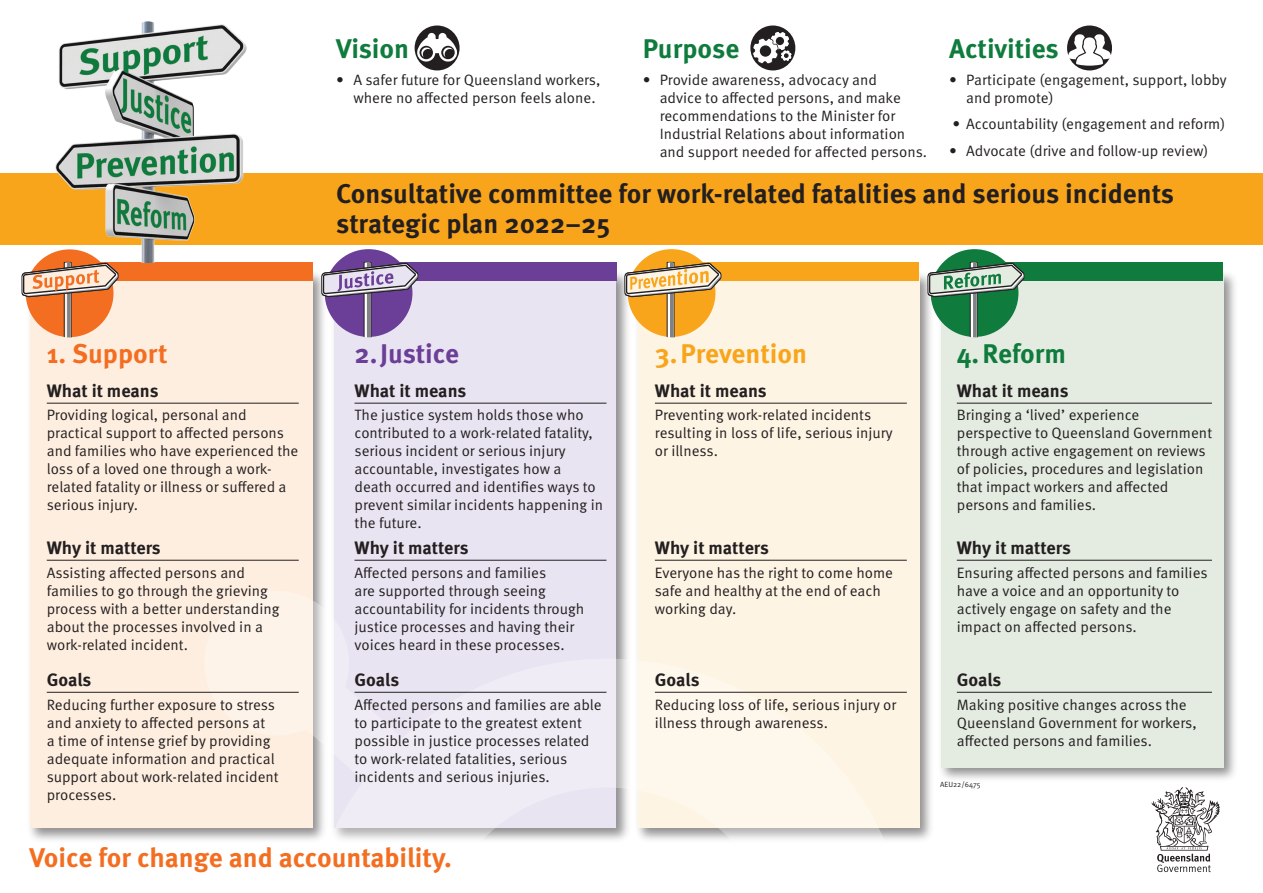
<style>
.page{position:relative;width:1263px;height:893px;background:#fff}
.page>*{position:absolute;margin:0;border:0;box-sizing:border-box;transform-origin:0 0}
.t1{font:700 27px/30px "Meta Pro";color:#231f20}
.t2{font:700 27px "Meta Pro";color:#f36e21}
.t3{font:700 27px "Meta Pro";color:#0f7b3d}
.t4{font:700 27px "Meta Pro";color:#f9a51b}
.t5{font:700 27px "Meta Pro";color:#6b3e98}
.t6{font:700 18px "Meta Pro";color:#231f20}
.t7{font:15px/18px "Meta Pro Norm";color:#231f20}
.t8{font:7.5px "Meta Pro Norm";color:#231f20}
</style>
<div class="page">
<div style="left:0;top:173px;width:1263px;height:72px;background:#f9a51b"></div>
<img style="left:910px;top:273px;width:21px;height:567px">
<div style="left:638px;top:274px;width:281px;height:554px;background:#fef4e4"></div>
<img style="left:941px;top:273px;width:294px;height:506px">
<div style="left:941px;top:273px;width:282px;height:495px;background:#e4ebe1"></div>
<img style="left:616px;top:267px;width:12px;height:324px">
<div style="left:334px;top:273px;width:282px;height:555px;background:#e9e4f1"></div>
<img style="left:30px;top:273px;width:294px;height:567px">
<div style="left:31px;top:273px;width:282px;height:555px;background:#feeee0"></div>
<div style="left:47px;top:262px;width:266px;height:19px;background:#f36e21"></div>
<div style="left:357px;top:262px;width:259px;height:19px;background:#6b3e98"></div>
<div style="left:325px;top:249px;width:87px;height:88px;background:#6b3e98;border-radius:50%"></div>
<div style="left:658px;top:262px;width:261px;height:19px;background:#f9a51b"></div>
<div style="left:628px;top:249px;width:87px;height:88px;background:#f9a51b;border-radius:50%"></div>
<div style="left:952px;top:262px;width:271px;height:19px;background:#0f7b3d"></div>
<div style="left:931px;top:249px;width:87px;height:88px;background:#0f7b3d;border-radius:50%"></div>
<svg style="left:204px;top:591px;width:706px;height:249px"></svg>
<hr style="left:47px;top:403px;width:252px;height:1px;background:#231f20">
<hr style="left:47px;top:560px;width:252px;height:1px;background:#231f20">
<hr style="left:47px;top:692px;width:252px;height:1px;background:#231f20">
<hr style="left:354px;top:403px;width:252px;height:1px;background:#231f20">
<hr style="left:354px;top:560px;width:252px;height:1px;background:#231f20">
<hr style="left:354px;top:692px;width:252px;height:1px;background:#231f20">
<hr style="left:655px;top:403px;width:252px;height:1px;background:#231f20">
<hr style="left:655px;top:560px;width:252px;height:1px;background:#231f20">
<hr style="left:655px;top:692px;width:252px;height:1px;background:#231f20">
<hr style="left:957px;top:403px;width:255px;height:1px;background:#231f20">
<hr style="left:957px;top:560px;width:255px;height:1px;background:#231f20">
<hr style="left:957px;top:692px;width:255px;height:1px;background:#231f20">
<svg style="left:22px;top:262px;width:97px;height:75px"></svg>
<svg style="left:321px;top:262px;width:97px;height:75px"></svg>
<svg style="left:624px;top:262px;width:97px;height:75px"></svg>
<svg style="left:927px;top:262px;width:97px;height:75px"></svg>
<svg style="left:1151px;top:787px;width:69px;height:85px"></svg>
<img style="left:39px;top:21px;width:208px;height:241px">
<div style="left:1067px;top:26px;width:45px;height:44px;background:#231f20;border-radius:50%"></div>
<svg style="left:1068px;top:34px;width:43px;height:32px"></svg>
<div style="left:750px;top:26px;width:45px;height:44px;background:#231f20;border-radius:50%"></div>
<svg style="left:752px;top:32px;width:39px;height:32px"></svg>
<svg style="left:759px;top:44px;width:13px;height:14px"></svg>
<div style="left:760px;top:45px;width:11px;height:12px;background:#231f20;border-radius:50%"></div>
<div style="left:415px;top:26px;width:45px;height:44px;background:#231f20;border-radius:50%"></div>
<svg style="left:416px;top:33px;width:41px;height:31px"></svg>
<h1 class="t3" style="left:336px;top:28px;width:74px">Vision</h1>
<p class="t7" style="left:353px;top:70px;width:249px;text-indent:-17px">• A safer future for Queensland workers, where no affected person feels alone.</p>
<h1 class="t3" style="left:643px;top:28px;width:98px">Purpose</h1>
<p class="t7" style="left:660px;top:70px;width:269px;text-indent:-17px">• Provide awareness, advocacy and<br>advice to affected persons, and make recommendations to the Minister for Industrial Relations about information and support needed for affected persons.</p>
<h1 class="t3" style="left:949px;top:28px;width:111px">Activities</h1>
<p class="t7" style="left:966px;top:70px;width:262px;text-indent:-17px">• Participate (engagement, support, lobby and promote)</p>
<p class="t7" style="left:952px;top:114px;width:274px">• Accountability (engagement and reform)</p>
<p class="t7" style="left:949px;top:141px;width:261px">• Advocate (drive and follow-up review)</p>
<h1 class="t1" style="left:336px;top:177px;width:839px">Consultative committee for work-related fatalities and serious incidents strategic plan 2022–25</h1>
<h1 class="t2" style="left:47px;top:332px;width:122px">1. Support</h1>
<p class="t6" style="left:47px;top:377px;width:113px">What it means</p>
<p class="t7" style="left:47px;top:405px;width:253px">Providing logical, personal and practical support to affected persons and families who have experienced the loss of a loved one through a work&shy;related fatality or illness or suffered a serious injury.</p>
<p class="t6" style="left:47px;top:534px;width:116px">Why it matters</p>
<p class="t7" style="left:47px;top:562px;width:234px">Assisting affected persons and families to go through the grieving process with a better understanding about the processes involved in a work-related incident.</p>
<p class="t6" style="left:47px;top:666px;width:46px">Goals</p>
<p class="t7" style="left:47px;top:694px;width:233px">Reducing further exposure to stress and anxiety to affected persons at<br>a time of intense grief by providing adequate information and practical support about work-related incident processes.</p>
<h1 class="t5" style="left:354px;top:332px;width:106px">2.Justice</h1>
<p class="t6" style="left:354px;top:377px;width:113px">What it means</p>
<p class="t7" style="left:354px;top:405px;width:250px">The justice system holds those who contributed to a work-related fatality, serious incident or serious injury accountable, investigates how a<br>death occurred and identifies ways to prevent similar incidents happening in the future.</p>
<p class="t6" style="left:354px;top:534px;width:116px">Why it matters</p>
<p class="t7" style="left:354px;top:562px;width:231px">Affected persons and families<br>are supported through seeing accountability for incidents through justice processes and having their voices heard in these processes.</p>
<p class="t6" style="left:354px;top:666px;width:46px">Goals</p>
<p class="t7" style="left:354px;top:694px;width:249px">Affected persons and families are able to participate to the greatest extent possible in justice processes related to work-related fatalities, serious incidents and serious injuries.</p>
<h1 class="t4" style="left:655px;top:332px;width:154px">3.Prevention</h1>
<p class="t6" style="left:655px;top:377px;width:113px">What it means</p>
<p class="t7" style="left:655px;top:405px;width:239px">Preventing work-related incidents resulting in loss of life, serious injury or illness.</p>
<p class="t6" style="left:655px;top:534px;width:116px">Why it matters</p>
<p class="t7" style="left:655px;top:562px;width:240px">Everyone has the right to come home safe and healthy at the end of each working day.</p>
<p class="t6" style="left:655px;top:666px;width:46px">Goals</p>
<p class="t7" style="left:655px;top:694px;width:243px">Reducing loss of life, serious injury or illness through awareness.</p>
<h1 class="t3" style="left:957px;top:332px;width:111px">4.Reform</h1>
<p class="t6" style="left:957px;top:377px;width:113px">What it means</p>
<p class="t7" style="left:957px;top:405px;width:257px">Bringing a ‘lived’ experience perspective to Queensland Government through active engagement on reviews of policies, procedures and legislation that impact workers and affected persons and families.</p>
<p class="t6" style="left:957px;top:534px;width:116px">Why it matters</p>
<p class="t7" style="left:957px;top:562px;width:252px">Ensuring affected persons and families have a voice and an opportunity to actively engage on safety and the impact on affected persons.</p>
<p class="t6" style="left:957px;top:666px;width:46px">Goals</p>
<p class="t7" style="left:957px;top:694px;width:241px">Making positive changes across the<br>Queensland Government for workers, affected persons and families.</p>
<p class="t8" style="left:940px;top:778px;width:42px">AEU22/6475</p>
<h1 class="t2" style="left:29px;top:836px;width:424px">Voice for change and accountability.</h1>
</div>
